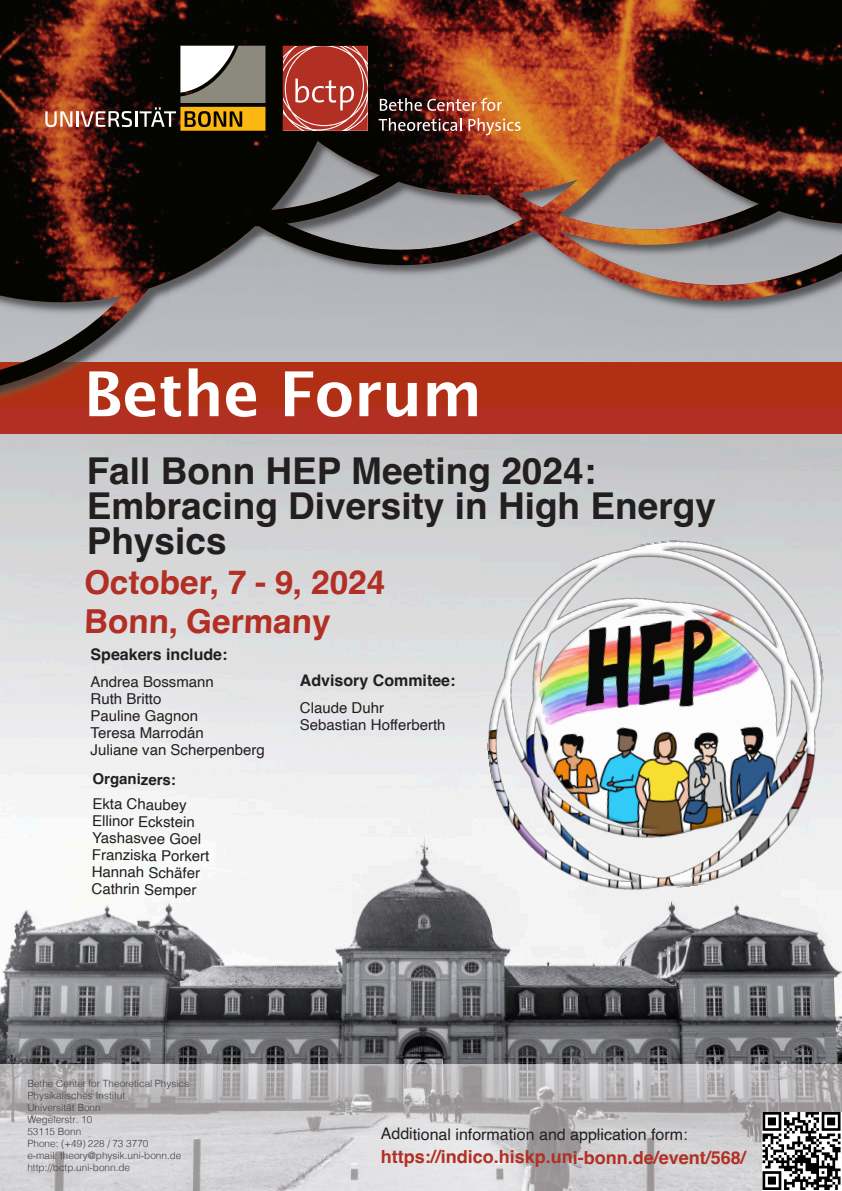
<style>
.page{position:relative;width:842px;height:1191px;background:#fff}
.page>*{position:absolute;margin:0;border:0;box-sizing:border-box;transform-origin:0 0}
.t1{font:700 62px "Lucida Grande";letter-spacing:-.005em;color:#fff}
.t2{font:700 37px/35px "Helvetica";color:#241f1f}
.t3{font:700 33px/39px "Helvetica";color:#b22f24}
.t4{font:700 18px "Helvetica";color:#b22f24}
.t5{font:16px "Helvetica";color:#241f1f}
.t6{font:700 16px "Helvetica";color:#241f1f}
.t7{font:15px/17px "Helvetica";color:#241f1f}
.t8{font:700 15px "Helvetica";color:#241f1f}
.t9{font:300 10px/12px "Helvetica";color:#413f41}
</style>
<div class="page">
<img style="left:0;top:434px;width:842px;height:757px">
<div style="left:0;top:363px;width:842px;height:71px;background:#b22f24"></div>
<div style="left:0;top:386px;width:842px;height:22px;background:#b12f15"></div>
<img style="left:0;top:0;width:842px;height:386px">
<div style="left:763px;top:1112px;width:79px;height:79px;background:#fff"></div>
<svg style="left:763px;top:1112px;width:78px;height:78px"></svg>
<svg style="left:380px;top:98px;width:122px;height:13px;background:#996856"></svg>
<svg style="left:379px;top:118px;width:83px;height:13px"></svg>
<svg style="left:468px;top:118px;width:53px;height:17px"></svg>
<svg style="left:283px;top:46px;width:85px;height:85px;background:#be4f46"></svg>
<svg style="left:45px;top:46px;width:220px;height:85px;background:#78573f"></svg>
<img style="left:465px;top:524px;width:377px;height:384px">
<h1 class="t1" style="left:84px;top:368px;width:400px">Bethe Forum</h1>
<h2 class="t2" style="left:87px;top:456px;width:631px">Fall Bonn HEP Meeting 2024:<br>Embracing Diversity in High Energy<br>Physics</h2>
<h3 class="t3" style="left:84px;top:565px;width:304px">October, 7 - 9, 2024<br>Bonn, Germany</h3>
<p class="t6" style="left:91px;top:648px;width:138px">Speakers include:</p>
<p class="t7" style="left:91px;top:674px;width:176px">Andrea Bossmann<br>Ruth Britto<br>Pauline Gagnon<br>Teresa Marrodán<br>Juliane van Scherpenberg</p>
<p class="t8" style="left:93px;top:772px;width:85px;rotate:1deg">Organizers:</p>
<p class="t7" style="left:93px;top:796px;width:119px;rotate:1deg">Ekta Chaubey<br>Ellinor Eckstein<br>Yashasvee Goel<br>Franziska Porkert<br>Hannah Schäfer<br>Cathrin Semper</p>
<p class="t6" style="left:300px;top:674px;width:157px">Advisory Commitee:</p>
<p class="t7" style="left:300px;top:700px;width:147px">Claude Duhr<br>Sebastian Hofferberth</p>
<p class="t9" style="left:27px;top:1079px;width:163px">Bethe Center for Theoretical Physics<br>Physikalisches Institut<br>Universität Bonn<br>Wegelerstr. 10<br>53115 Bonn<br>Phone: (+49) 228 / 73 3770<br>e-mail: theory@physik.uni-bonn.de http://bctp.uni-bonn.de</p>
<p class="t5" style="left:381px;top:1128px;width:308px">Additional information and application form:</p>
<p class="t4" style="left:381px;top:1150px;width:367px">https://indico.hiskp.uni-bonn.de/event/568/</p>
</div>
